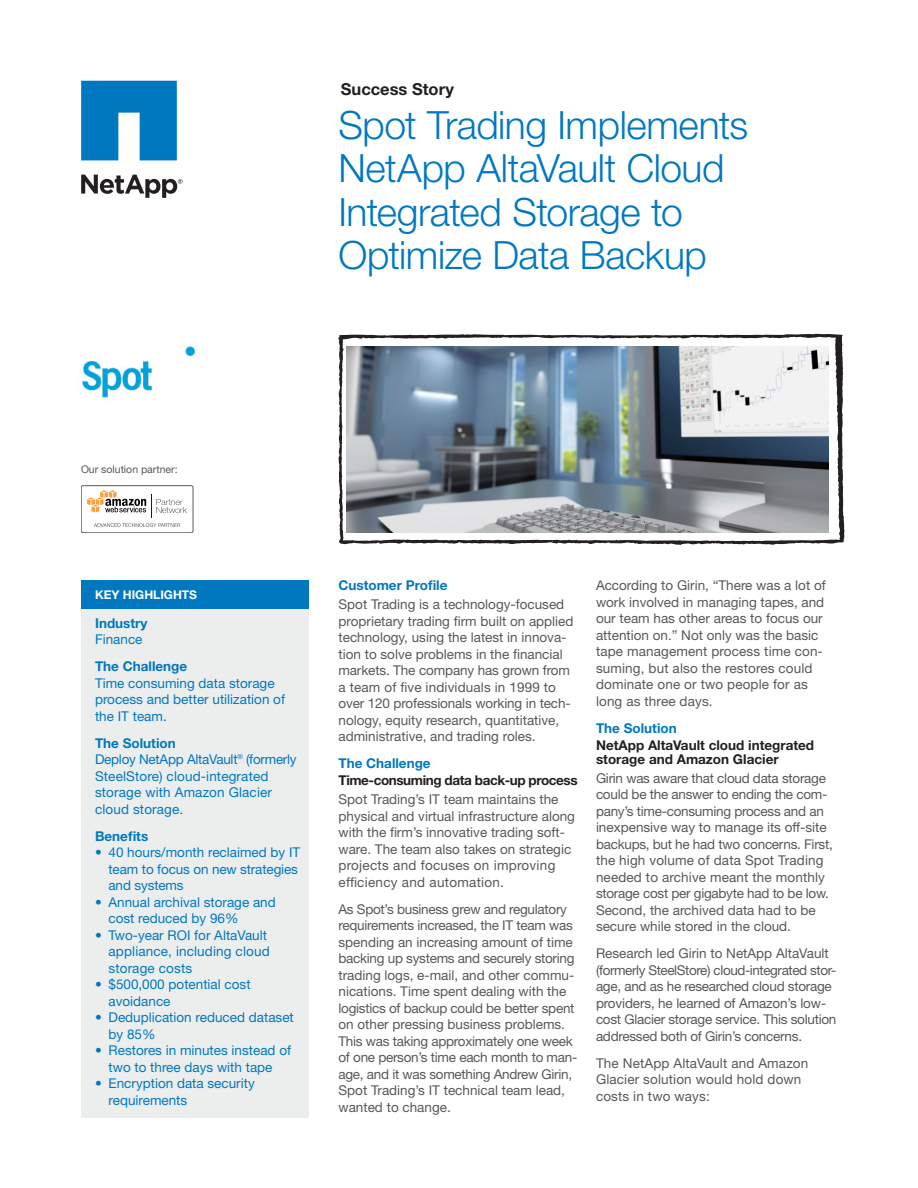
<style>
.page{position:relative;width:918px;height:1188px;background:#fff}
.page>*{position:absolute;margin:0;border:0;box-sizing:border-box;transform-origin:0 0}
._1_Cover_Title-26pt{font:300 39px/43.5px "Helvetica Neue LT Std";letter-spacing:-.01em;color:#0078c0}
.t1{font:700 16.5px "Helvetica Neue LT Std";color:#231f20}
._3_Body_Text-9pt{font:13.5px/16.5px "Helvetica Neue LT Std";letter-spacing:-.02em;color:#57585a}
._3_Body_Text-9pt-2{font:13.5px/16.5px "Helvetica Neue LT Std";color:#57585a}
._7_Highlight_Text-9p{font:13.5px/16.5px "Helvetica Neue LT Std";color:#0078c0}
._2_Body_Subhead_L2-9{font:700 13.5px/14.2px "Helvetica Neue LT Std";color:#231f20}
._7_Highlight_Subhead{font:700 13.5px "Helvetica Neue LT Std";color:#0078c0}
._2_Body_Subhead_L1-9{font:700 13.5px "Helvetica Neue LT Std";color:#0078c0}
._2_Body_Subhead_L2-9-2{font:700 13.5px "Helvetica Neue LT Std";letter-spacing:-.03em;color:#231f20}
._7_Highlight_Title-8{font:700 12px "Helvetica Neue LT Std";color:#fff}
._1_Solution_Tagline{font:10.5px "Helvetica Neue LT Std";color:#57585a}
</style>
<div class="page">
<svg style="left:81px;top:81px;width:96px;height:79px;background:#228ac8"></svg>
<svg style="left:81px;top:175px;width:102px;height:23px"></svg>
<svg style="left:339px;top:334px;width:505px;height:211px"></svg>
<div style="left:81px;top:580px;width:228px;height:30px;background:#0078c0"></div>
<div style="left:81px;top:610px;width:228px;height:508px;background:#eceeee"></div>
<img style="left:347px;top:347px;width:482px;height:185px">
<img style="left:81px;top:346px;width:114px;height:52px">
<svg style="left:87px;top:490px;width:100px;height:37px"></svg>
<div style="left:81px;top:485px;width:112px;height:48px;border:1px solid #5a5b5e;border-radius:2px"></div>
<p class="t1" style="left:341px;top:79px;width:115px">Success Story</p>
<p class="_1_Cover_Title-26pt" style="left:339px;top:102px;width:411px">Spot Trading Implements<br>NetApp AltaVault Cloud<br>Integrated Storage to<br>Optimize Data Backup</p>
<p class="_1_Solution_Tagline" style="left:81px;top:463px;width:98px">Our solution partner:</p>
<p class="_7_Highlight_Title-8" style="left:95px;top:587px;width:103px">KEY HIGHLIGHTS</p>
<p class="_7_Highlight_Subhead" style="left:95px;top:615px;width:54px">Industry</p>
<p class="_7_Highlight_Text-9p" style="left:95px;top:631px;width:49px">Finance</p>
<p class="_7_Highlight_Subhead" style="left:95px;top:658px;width:94px">The Challenge</p>
<p class="_7_Highlight_Text-9p" style="left:95px;top:675px;width:192px">Time consuming data storage process and better utilization of the IT team.</p>
<p class="_7_Highlight_Subhead" style="left:95px;top:735px;width:82px">The Solution</p>
<p class="_7_Highlight_Text-9p" style="left:95px;top:751px;width:203px">Deploy NetApp AltaVault<sup>®</sup> (formerly<br>SteelStore) cloud-integrated storage with Amazon Glacier cloud storage.</p>
<p class="_7_Highlight_Subhead" style="left:95px;top:828px;width:55px">Benefits</p>
<p class="_7_Highlight_Text-9p" style="left:109px;top:844px;width:193px;text-indent:-14px">• 40 hours/month reclaimed by IT team to focus on new strategies and systems</p>
<p class="_7_Highlight_Text-9p" style="left:109px;top:894px;width:169px;text-indent:-14px">• Annual archival storage and cost reduced by 96%</p>
<p class="_7_Highlight_Text-9p" style="left:109px;top:927px;width:163px;text-indent:-14px">• Two-year ROI for AltaVault appliance, including cloud storage costs</p>
<p class="_7_Highlight_Text-9p" style="left:109px;top:976px;width:144px;text-indent:-14px">• $500,000 potential cost avoidance</p>
<p class="_7_Highlight_Text-9p" style="left:109px;top:1009px;width:187px;text-indent:-14px">• Deduplication reduced dataset by 85%</p>
<p class="_7_Highlight_Text-9p" style="left:95px;top:1042px;width:198px;text-align:center">• Restores in minutes instead of two to three days with tape</p>
<p class="_7_Highlight_Text-9p" style="left:109px;top:1075px;width:148px;text-indent:-14px">• Encryption data security requirements</p>
<p class="_2_Body_Subhead_L1-9" style="left:339px;top:577px;width:110px">Customer Profile</p>
<p class="_3_Body_Text-9pt-2" style="left:339px;top:596px;width:237px">Spot Trading is a technology-focused proprietary trading firm built on applied technology, using the latest in innova&shy;tion to solve problems in the financial markets. The company has grown from a team of five individuals in 1999 to over 120 professionals working in tech&shy;nology, equity research, quantitative, administrative, and trading roles.</p>
<p class="_2_Body_Subhead_L1-9" style="left:339px;top:755px;width:94px">The Challenge</p>
<p class="_2_Body_Subhead_L2-9-2" style="left:339px;top:772px;width:241px">Time-consuming data back-up process</p>
<p class="_3_Body_Text-9pt-2" style="left:339px;top:791px;width:238px">Spot Trading’s IT team maintains the physical and virtual infrastructure along with the firm’s innovative trading soft&shy;ware. The team also takes on strategic projects and focuses on improving efficiency and automation.</p>
<p class="_3_Body_Text-9pt" style="left:339px;top:901px;width:240px">As Spot’s business grew and regulatory requirements increased, the IT team was spending an increasing amount of time backing up systems and securely storing trading logs, e-mail, and other commu&shy;nications. Time spent dealing with the logistics of backup could be better spent on other pressing business problems.<br>This was taking approximately one week of one person’s time each month to man&shy;age, and it was something Andrew Girin, Spot Trading’s IT technical team lead, wanted to change.</p>
<p class="_3_Body_Text-9pt-2" style="left:596px;top:577px;width:231px">According to Girin, “There was a lot of work involved in managing tapes, and our team has other areas to focus our attention on.” Not only was the basic tape management process time con&shy;suming, but also the restores could dominate one or two people for as long as three days.</p>
<p class="_2_Body_Subhead_L1-9" style="left:596px;top:719px;width:82px">The Solution</p>
<p class="_2_Body_Subhead_L2-9" style="left:596px;top:737px;width:220px">NetApp AltaVault cloud integrated storage and Amazon Glacier</p>
<p class="_3_Body_Text-9pt" style="left:596px;top:770px;width:238px">Girin was aware that cloud data storage could be the answer to ending the com&shy;pany’s time-consuming process and an inexpensive way to manage its off-site backups, but he had two concerns. First, the high volume of data Spot Trading needed to archive meant the monthly storage cost per gigabyte had to be low.<br>Second, the archived data had to be secure while stored in the cloud.</p>
<p class="_3_Body_Text-9pt" style="left:596px;top:945px;width:242px">Research led Girin to NetApp AltaVault (formerly SteelStore) cloud-integrated stor&shy;age, and as he researched cloud storage providers, he learned of Amazon’s low&shy;cost Glacier storage service. This solution addressed both of Girin’s concerns.</p>
<p class="_3_Body_Text-9pt-2" style="left:596px;top:1055px;width:214px">The NetApp AltaVault and Amazon<br>Glacier solution would hold down costs in two ways:</p>
</div>
